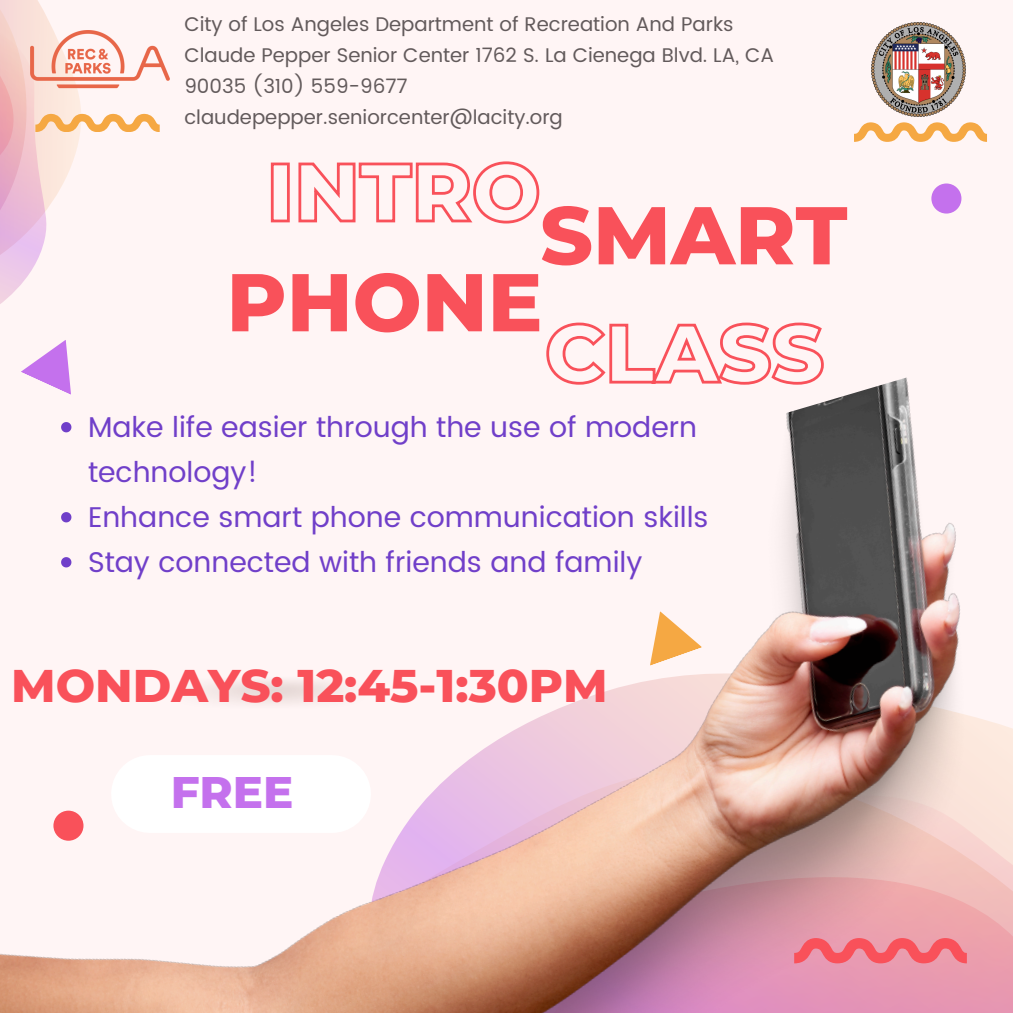
<style>
.page{position:relative;width:1013px;height:1013px;background:#fff}
.page>*{position:absolute;margin:0;border:0;box-sizing:border-box;transform-origin:0 0}
.t1{font:800 81.62px "Montserrat";color:#f9515a}
.t2{font:800 46.62px "Montserrat";color:#f9515a}
.t3{font:800 45.12px "Montserrat";color:#c471ed}
.t4{font:28.5px/45px "Poppins";color:#703fc9}
.t5{font:19.75px/31px "Poppins";color:#625a5b}
</style>
<div class="page">
<div style="left:0;top:0;width:1012px;height:1012px;background:#fff5f5"></div>
<img style="left:0;top:377px;width:1012px;height:635px">
<svg style="left:0;top:377px;width:157px;height:70px"></svg>
<img style="left:160px;top:675px;width:215px;height:35px">
<div style="left:150px;top:755px;width:182px;height:78px;background:#fff"></div>
<svg style="left:794px;top:938px;width:172px;height:25px;background:#f17381"></svg>
<svg style="left:0;top:0;width:160px;height:304px"></svg>
<svg style="left:650px;top:611px;width:52px;height:54px"></svg>
<svg style="left:21px;top:340px;width:50px;height:55px"></svg>
<div style="left:53px;top:810px;width:30px;height:30px;background:#f9515a;border-radius:50%"></div>
<div style="left:931px;top:183px;width:30px;height:30px;background:#c471ed;border-radius:50%"></div>
<svg style="left:61px;top:422px;width:10px;height:10px"></svg>
<svg style="left:61px;top:512px;width:10px;height:10px"></svg>
<svg style="left:61px;top:557px;width:10px;height:10px"></svg>
<svg style="left:854px;top:122px;width:133px;height:20px"></svg>
<svg style="left:270px;top:161px;width:270px;height:63px"></svg>
<svg style="left:545px;top:322px;width:280px;height:64px"></svg>
<img style="left:871px;top:22px;width:94px;height:94px">
<img style="left:31px;top:31px;width:139px;height:59px">
<p class="t5" style="left:184px;top:8px;width:550px">City of Los Angeles Department of Recreation And Parks</p>
<p class="t5" style="left:184px;top:39px;width:591px">Claude Pepper Senior Center 1762 S. La Cienega Blvd. LA, CA<br>90035 (310) 559-9677</p>
<h1 class="t5" style="left:184px;top:101px;width:380px">claudepepper.seniorcenter@lacity.org</h1>
<p class="t1" style="left:540px;top:185px;width:309px">SMART</p>
<h1 class="t1" style="left:226px;top:252px;width:317px">PHONE</h1>
<p class="t4" style="left:88px;top:405px;width:610px">Make life easier through the use of modern technology!</p>
<p class="t4" style="left:88px;top:495px;width:622px">Enhance smart phone communication skills</p>
<p class="t4" style="left:88px;top:540px;width:556px">Stay connected with friends and family</p>
<p class="t2" style="left:11px;top:657px;width:598px">MONDAYS: 12:45-1:30PM</p>
<p class="t3" style="left:171px;top:764px;width:124px">FREE</p>
</div>
